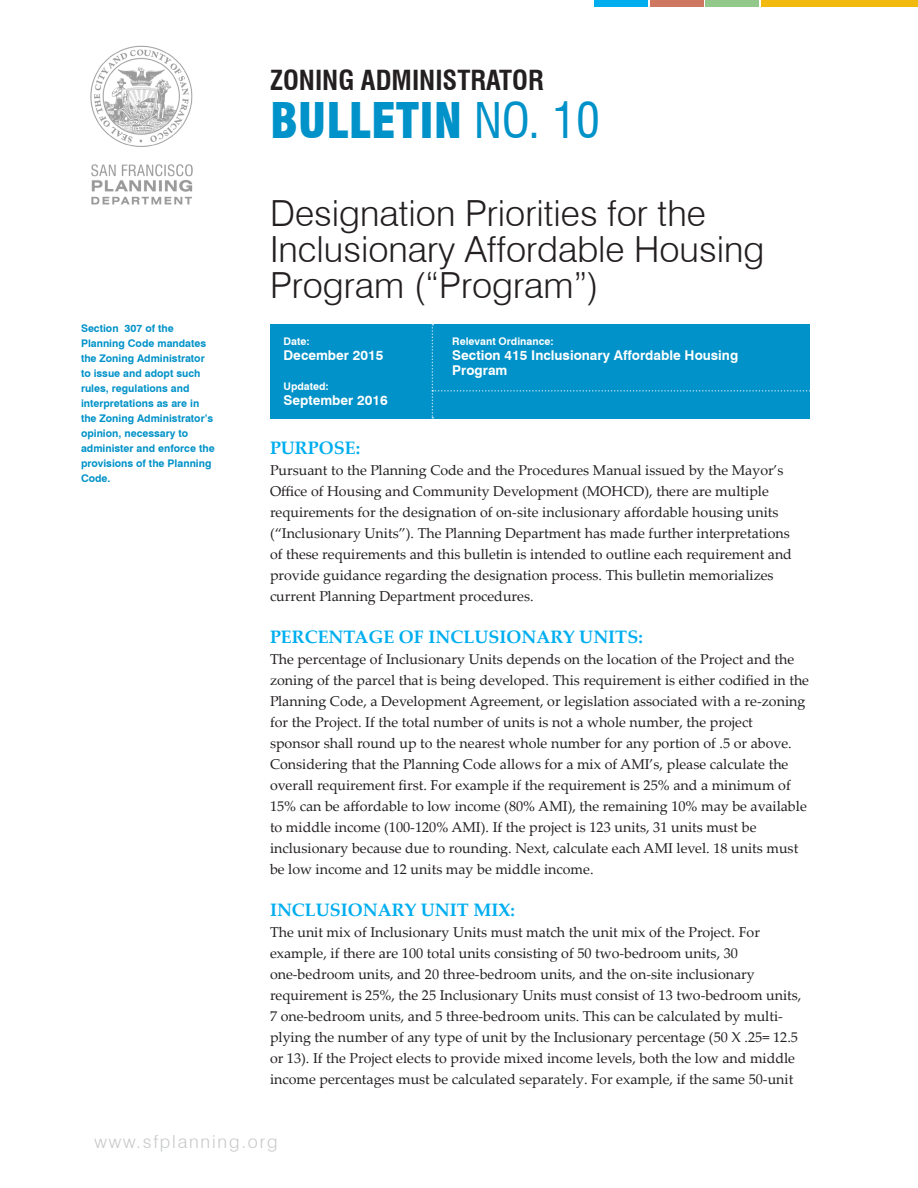
<style>
.page{position:relative;width:918px;height:1188px;background:#fff}
.page>*{position:absolute;margin:0;border:0;box-sizing:border-box;transform-origin:0 0}
.t1{font:900 condensed 48px "Swiss 721 BT";color:#0092c8}
.Bulletin_Title{font:300 36px/36px "Swiss 721 BT";color:#231f20}
.t2{font:700 condensed 27px "Swiss 721 BT";color:#231f20}
.Body_Text{font:700 18px "Palatino Linotype";color:#00aeef}
.t3{font:300 18px "Swiss 721 BT";letter-spacing:.1em;color:#c7c8ca}
.Body_Text-2{font:14.25px/21px "Palatino Linotype";color:#231f20}
.Small_Text{font:700 13.5px/15px "Swiss 721 BT";color:#fff}
.Small_Text-2{font:700 10.5px/15px "Swiss 721 BT";color:#0092c8}
.Small_Text-3{font:700 10.5px "Swiss 721 BT";color:#fff}
.s1{font-weight:400}
</style>
<div class="page">
<div style="left:761px;top:0;width:157px;height:7px;background:#f2b90f"></div>
<div style="left:705px;top:0;width:54px;height:7px;background:#92c889"></div>
<div style="left:650px;top:0;width:54px;height:7px;background:#cf7861"></div>
<div style="left:594px;top:0;width:54px;height:7px;background:#00aeef"></div>
<img style="left:90px;top:45px;width:103px;height:160px">
<div style="left:270px;top:324px;width:540px;height:94px;background:#0092c8"></div>
<svg style="left:432px;top:324px;width:378px;height:94px"></svg>
<p class="t2" style="left:270px;top:64px;width:275px">ZONING ADMINISTRATOR</p>
<p class="t1" style="left:270px;top:91px;width:332px">BULLETIN <span class="s1">NO. 10</span></p>
<p class="Small_Text-2" style="left:81px;top:321px;width:135px">Section 307 of the<br>Planning Code mandates the Zoning Administrator to issue and adopt such rules, regulations and interpretations as are in the Zoning Administrator’s opinion, necessary to administer and enforce the provisions of the Planning<br>Code.</p>
<p class="Bulletin_Title" style="left:270px;top:195px;width:496px">Designation Priorities for the<br>Inclusionary Affordable Housing<br>Program (“Program”)</p>
<p class="Small_Text-3" style="left:452px;top:335px;width:103px">Relevant Ordinance:</p>
<p class="Small_Text" style="left:452px;top:348px;width:288px">Section 415 Inclusionary Affordable Housing<br>Program</p>
<p class="Small_Text-3" style="left:284px;top:335px;width:28px">Date:</p>
<p class="Small_Text" style="left:284px;top:348px;width:102px">December 2015</p>
<p class="Small_Text-3" style="left:284px;top:380px;width:47px">Updated:</p>
<p class="Small_Text" style="left:284px;top:393px;width:106px">September 2016</p>
<p class="Body_Text" style="left:270px;top:435px;width:92px">PURPOSE:</p>
<p class="Body_Text-2" style="left:270px;top:459px;width:524px">Pursuant to the Planning Code and the Procedures Manual issued by the Mayor’s Office of Housing and Community Development (MOHCD), there are multiple requirements for the designation of on-site inclusionary affordable housing units (“Inclusionary Units”). The Planning Department has made further interpretations of these requirements and this bulletin is intended to outline each requirement and provide guidance regarding the designation process. This bulletin memorializes current Planning Department procedures.</p>
<p class="Body_Text" style="left:270px;top:624px;width:374px">PERCENTAGE OF INCLUSIONARY UNITS:</p>
<p class="Body_Text-2" style="left:270px;top:648px;width:541px">The percentage of Inclusionary Units depends on the location of the Project and the zoning of the parcel that is being developed. This requirement is either codified in the Planning Code, a Development Agreement, or legislation associated with a re-zoning for the Project. If the total number of units is not a whole number, the project<br>sponsor shall round up to the nearest whole number for any portion of .5 or above.<br>Considering that the Planning Code allows for a mix of AMI’s, please calculate the overall requirement first. For example if the requirement is 25% and a minimum of 15% can be affordable to low income (80% AMI), the remaining 10% may be available to middle income (100-120% AMI). If the project is 123 units, 31 units must be inclusionary because due to rounding. Next, calculate each AMI level. 18 units must be low income and 12 units may be middle income.</p>
<p class="Body_Text" style="left:270px;top:897px;width:246px">INCLUSIONARY UNIT MIX:</p>
<p class="Body_Text-2" style="left:270px;top:921px;width:533px">The unit mix of Inclusionary Units must match the unit mix of the Project. For example, if there are 100 total units consisting of 50 two-bedroom units, 30 one-bedroom units, and 20 three-bedroom units, and the on-site inclusionary requirement is 25%, the 25 Inclusionary Units must consist of 13 two-bedroom units, 7 one-bedroom units, and 5 three-bedroom units. This can be calculated by multi&shy;plying the number of any type of unit by the Inclusionary percentage (50 X .25= 12.5 or 13). If the Project elects to provide mixed income levels, both the low and middle income percentages must be calculated separately. For example, if the same 50-unit</p>
<p class="t3" style="left:94px;top:1130px;width:185px">www.sfplanning.org</p>
</div>
